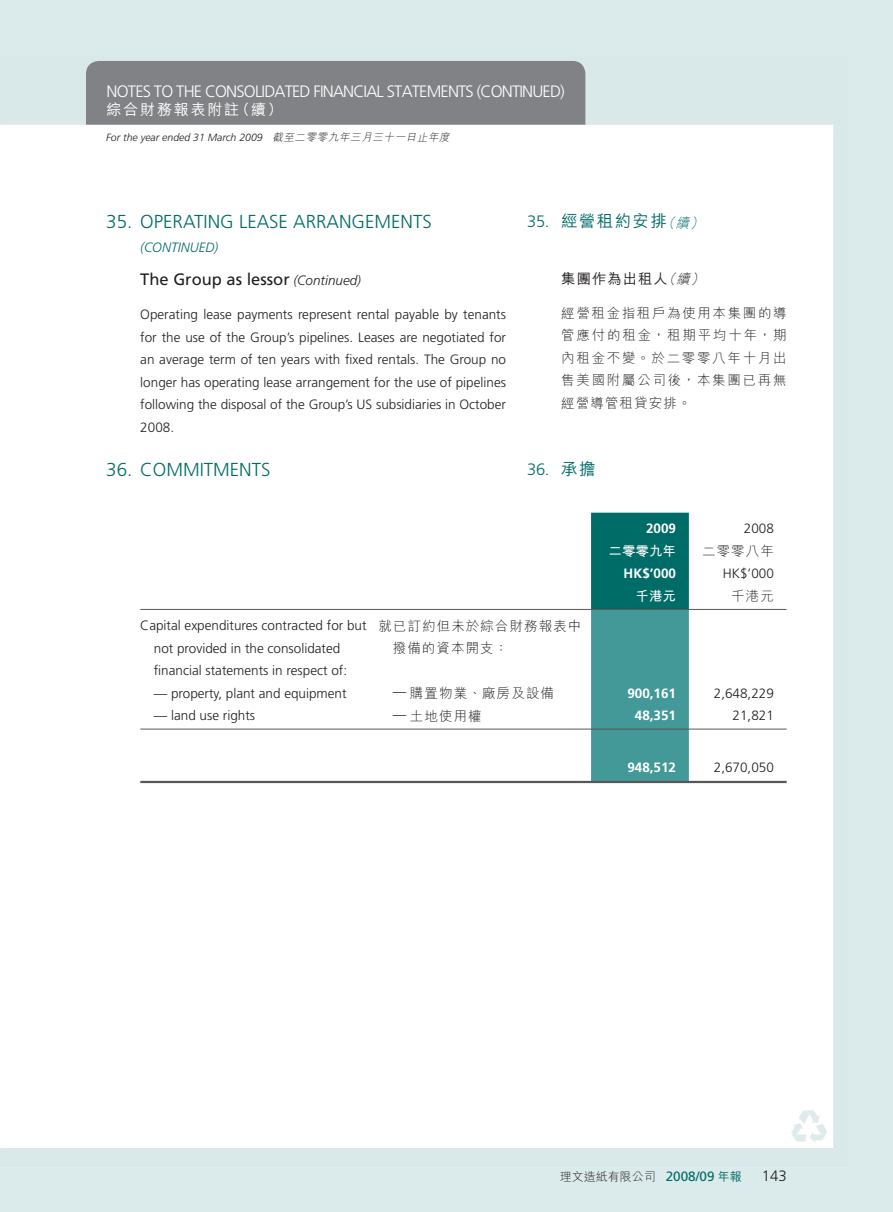
<style>
.page{position:relative;width:893px;height:1212px;background:#dbeaea}
.page>*{position:absolute;margin:0;border:0;box-sizing:border-box;transform-origin:0 0}
.t1{font:300 18.75px "Frutiger LT Std";color:#006c67}
.t2{font:300 16.5px "Frutiger LT Std";letter-spacing:-.05em;color:#fff}
.t3{font:16.5px "Frutiger LT Std";color:#231f20}
.t4{font:500 16.5px "M Hei HK";letter-spacing:.08em;color:#006c67}
.t5{font:300 16.5px "Frutiger LT Std";color:#006c67}
.t6{font:500 15px "M Hei HK";letter-spacing:.12em;color:#fff}
.t7{font:300 15px "Frutiger LT Std";color:#231f20}
.t8{font:500 14.25px "M Hei HK";letter-spacing:.08em;color:#231f20}
.t9{font:300 13.5px/22.5px "Frutiger LT Std";color:#231f20;text-align:justify}
.t10{font:300 13.5px/22.5px "M Hei HK";letter-spacing:.08em;color:#231f20}
.t11{font:700 13.5px "Frutiger LT Std";color:#fff}
.t12{font:italic 300 13.5px "Frutiger LT Std";color:#006c67}
.t13{font:700 13.5px "M Hei HK";color:#fff}
.t14{font:300 12px "M Hei HK";color:#231f20}
.t15{font:italic 300 10.5px "Frutiger LT Std";color:#231f20}
.s1{font-family:"M Hei HK"}
.s2{font-weight:300;font-style:italic;font-size:13.5px}
.s3{font-family:"Frutiger LT Std";font-weight:300}
.s4{font-family:"M Hei HK";font-weight:500}
.s5{font-family:"Frutiger LT Std";font-weight:400;font-size:13.5px;color:#006c67}
.s6{font-weight:500;color:#006c67}
</style>
<div class="page">
<div style="left:0;top:71px;width:833px;height:1077px;background:#fff"></div>
<div style="left:86px;top:61px;width:499px;height:64px;background:#808285"></div>
<svg style="left:791px;top:1110px;width:36px;height:33px"></svg>
<svg style="left:591px;top:513px;width:98px;height:268px;background:#2a8886"></svg>
<hr style="left:140px;top:609px;width:647px;height:1px;background:#57585a">
<hr style="left:140px;top:729px;width:647px;height:1px;background:#57585a">
<hr style="left:140px;top:781px;width:647px;height:2px;background:#57585a">
<p class="t2" style="left:107px;top:84px;width:460px">NOTES TO THE CONSOLIDATED FINANCIAL STATEMENTS (CONTINUED)</p>
<p class="t6" style="left:107px;top:104px;width:178px">綜合財務報表附註（續）</p>
<p class="t15" style="left:106px;top:133px;width:347px">For the year ended 31 March 2009 <span class="s1">截至二零零九年三月三十一日止年度</span></p>
<h1 class="t1" style="left:106px;top:214px;width:327px">35. OPERATING LEASE ARRANGEMENTS</h1>
<p class="t12" style="left:140px;top:241px;width:80px">(CONTINUED)</p>
<p class="t3" style="left:140px;top:272px;width:222px">The Group as lessor <span class="s2">(Continued)</span></p>
<p class="t9" style="left:140px;top:304px;width:367px">Operating lease payments represent rental payable by tenants for the use of the Group’s pipelines. Leases are negotiated for an average term of ten years with fixed rentals. The Group no longer has operating lease arrangement for the use of pipelines following the disposal of the Group’s US subsidiaries in October 2008.</p>
<h1 class="t1" style="left:106px;top:462px;width:166px">36. COMMITMENTS</h1>
<p class="t4" style="left:527px;top:215px;width:180px"><span class="s3">35.</span> 經營租約安排<span class="s2">（續）</span></p>
<p class="t8" style="left:561px;top:273px;width:147px">集團作為出租人<span class="s2">（續）</span></p>
<p class="t10" style="left:561px;top:303px;width:227px;text-align:justify">經營租金指租戶為使用本集團的導管應付的租金，租期平均十年，期內租金不變。於二零零八年十月出售美國附屬公司後，本集團已再無經營導管租貸安排。</p>
<p class="t5" style="left:527px;top:462px;width:70px">36. <span class="s4">承擔</span></p>
<p class="t11" style="left:646px;top:523px;width:32px">2009</p>
<p class="t9" style="left:744px;top:518px;width:32px">2008</p>
<p class="t13" style="left:609px;top:546px;width:69px">二零零九年</p>
<p class="t10" style="left:702px;top:541px;width:73px">二零零八年</p>
<p class="t11" style="left:624px;top:568px;width:54px">HK$’000</p>
<p class="t9" style="left:723px;top:563px;width:53px">HK$’000</p>
<p class="t13" style="left:636px;top:591px;width:42px">千港元</p>
<p class="t10" style="left:731px;top:586px;width:44px">千港元</p>
<p class="t9" style="left:154px;top:615px;width:214px;text-align:left;text-indent:-14px">Capital expenditures contracted for but not provided in the consolidated financial statements in respect of:</p>
<p class="t10" style="left:393px;top:616px;width:190px;text-indent:-14px">就已訂約但未於綜合財務報表中撥備的資本開支：</p>
<p class="t9" style="left:154px;top:683px;width:194px">— property, plant and equipment</p>
<p class="t10" style="left:393px;top:684px;width:163px"><sup>—</sup> 購置物業、廠房及設備</p>
<p class="t11" style="left:627px;top:687px;width:50px">900,161</p>
<p class="t9" style="left:714px;top:683px;width:62px">2,648,229</p>
<p class="t9" style="left:154px;top:705px;width:103px">— land use rights</p>
<p class="t10" style="left:393px;top:706px;width:91px"><sup>—</sup> 土地使用權</p>
<p class="t11" style="left:635px;top:710px;width:43px">48,351</p>
<p class="t9" style="left:733px;top:705px;width:43px">21,821</p>
<p class="t11" style="left:627px;top:762px;width:50px">948,512</p>
<p class="t9" style="left:714px;top:757px;width:62px">2,670,050</p>
<p class="t14" style="left:560px;top:1171px;width:184px">理文造紙有限公司 <span class="s5">2008/09</span> <span class="s6">年報</span></p>
<p class="t7" style="left:762px;top:1170px;width:27px">143</p>
</div>
